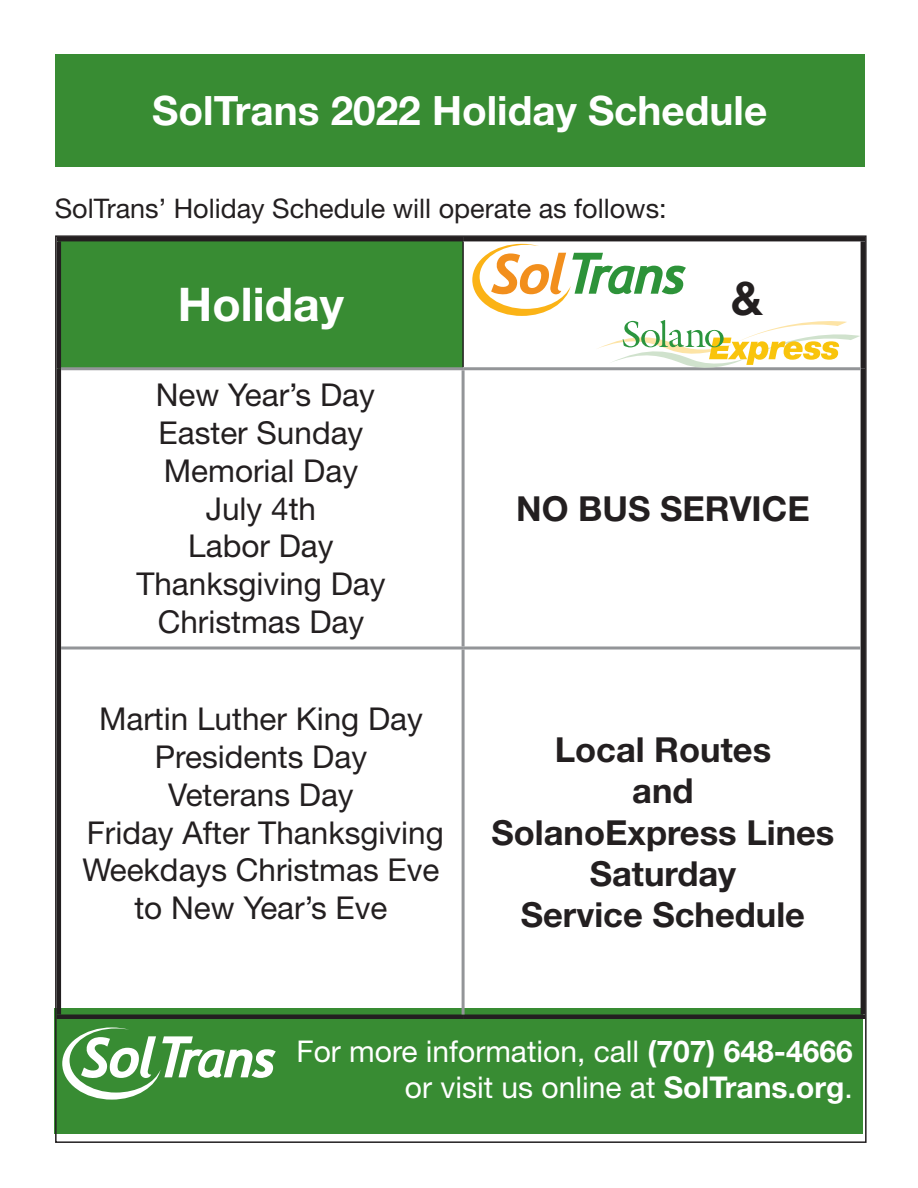
<style>
.page{position:relative;width:918px;height:1188px;background:#fff}
.page>*{position:absolute;margin:0;border:0;box-sizing:border-box;transform-origin:0 0}
.t1{font:46.5px "Helvetica Neue Bd";color:#fff}
.t2{font:46.5px "Helvetica Neue Bd";color:#231f20}
.t3{font:40.5px "Helvetica Neue Bd";color:#fff}
.t4{font:34.5px "Helvetica Neue Bd";color:#231f20}
.t5{font:31.5px "Helvetica Neue";color:#231f20}
.t6{font:30px/36px "Helvetica Neue";color:#fff;text-align:right}
.t7{font:27px "Helvetica Neue";color:#231f20}
.s1{font-family:"Helvetica Neue Bd"}
</style>
<div class="page">
<div style="left:55px;top:1009px;width:808px;height:125px;background:#388c33"></div>
<svg style="left:62px;top:1027px;width:214px;height:73px"></svg>
<div style="left:59px;top:239px;width:404px;height:130px;background:#388c33"></div>
<svg style="left:464px;top:241px;width:397px;height:126px"></svg>
<hr style="left:57px;top:237px;width:406px;height:4px;background:#231f20">
<hr style="left:57px;top:241px;width:4px;height:128px;background:#231f20">
<hr style="left:463px;top:237px;width:402px;height:4px;background:#231f20">
<hr style="left:861px;top:241px;width:4px;height:128px;background:#231f20">
<hr style="left:57px;top:369px;width:4px;height:279px;background:#231f20">
<hr style="left:861px;top:369px;width:4px;height:279px;background:#231f20">
<hr style="left:57px;top:648px;width:4px;height:366px;background:#231f20">
<hr style="left:861px;top:648px;width:4px;height:366px;background:#231f20">
<div style="left:57px;top:1014px;width:406px;height:5px;background:#231f20"></div>
<div style="left:463px;top:1014px;width:402px;height:5px;background:#231f20"></div>
<hr style="left:462px;top:241px;width:2px;height:126px;background:#231f20">
<hr style="left:61px;top:367px;width:402px;height:3px;background:#939598">
<hr style="left:463px;top:367px;width:398px;height:3px;background:#939598">
<hr style="left:462px;top:370px;width:3px;height:276px;background:#939598">
<svg style="left:61px;top:646px;width:402px;height:4px;background:#adaeb1"></svg>
<svg style="left:463px;top:646px;width:398px;height:4px;background:#adaeb1"></svg>
<hr style="left:462px;top:650px;width:3px;height:364px;background:#939598">
<svg style="left:472px;top:244px;width:388px;height:127px"></svg>
<div style="left:55px;top:54px;width:810px;height:112px;background:#388c33"></div>
<p class="t3" style="left:152px;top:85px;width:617px">SolTrans 2022 Holiday Schedule</p>
<p class="t7" style="left:55px;top:192px;width:613px">SolTrans’ Holiday Schedule will operate as follows:</p>
<p class="t1" style="left:178px;top:275px;width:168px">Holiday</p>
<p class="t2" style="left:731px;top:270px;width:33px">&amp;</p>
<p class="t5" style="left:156px;top:376px;width:221px">New Year’s Day</p>
<p class="t5" style="left:159px;top:414px;width:206px">Easter Sunday</p>
<p class="t5" style="left:164px;top:452px;width:196px">Memorial Day</p>
<p class="t5" style="left:206px;top:490px;width:112px">July 4th</p>
<p class="t5" style="left:188px;top:527px;width:147px">Labor Day</p>
<p class="t5" style="left:136px;top:565px;width:251px">Thanksgiving Day</p>
<p class="t5" style="left:158px;top:603px;width:208px">Christmas Day</p>
<p class="t5" style="left:99px;top:700px;width:325px">Martin Luther King Day</p>
<p class="t5" style="left:155px;top:738px;width:214px">Presidents Day</p>
<p class="t5" style="left:168px;top:776px;width:187px">Veterans Day</p>
<p class="t5" style="left:87px;top:814px;width:359px">Friday After Thanksgiving</p>
<p class="t5" style="left:82px;top:851px;width:359px">Weekdays Christmas Eve</p>
<p class="t5" style="left:134px;top:889px;width:255px">to New Year’s Eve</p>
<p class="t4" style="left:516px;top:487px;width:295px">NO BUS SERVICE</p>
<p class="t4" style="left:555px;top:728px;width:218px">Local Routes</p>
<p class="t4" style="left:632px;top:770px;width:63px">and</p>
<p class="t4" style="left:491px;top:811px;width:345px">SolanoExpress Lines</p>
<p class="t4" style="left:590px;top:852px;width:148px">Saturday</p>
<p class="t4" style="left:521px;top:894px;width:286px">Service Schedule</p>
<p class="t6" style="left:296px;top:1033px;width:558px">For more information, call <span class="s1">(707) 648-4666 </span>or visit us online at <span class="s1">SolTrans.org</span>.</p>
</div>
